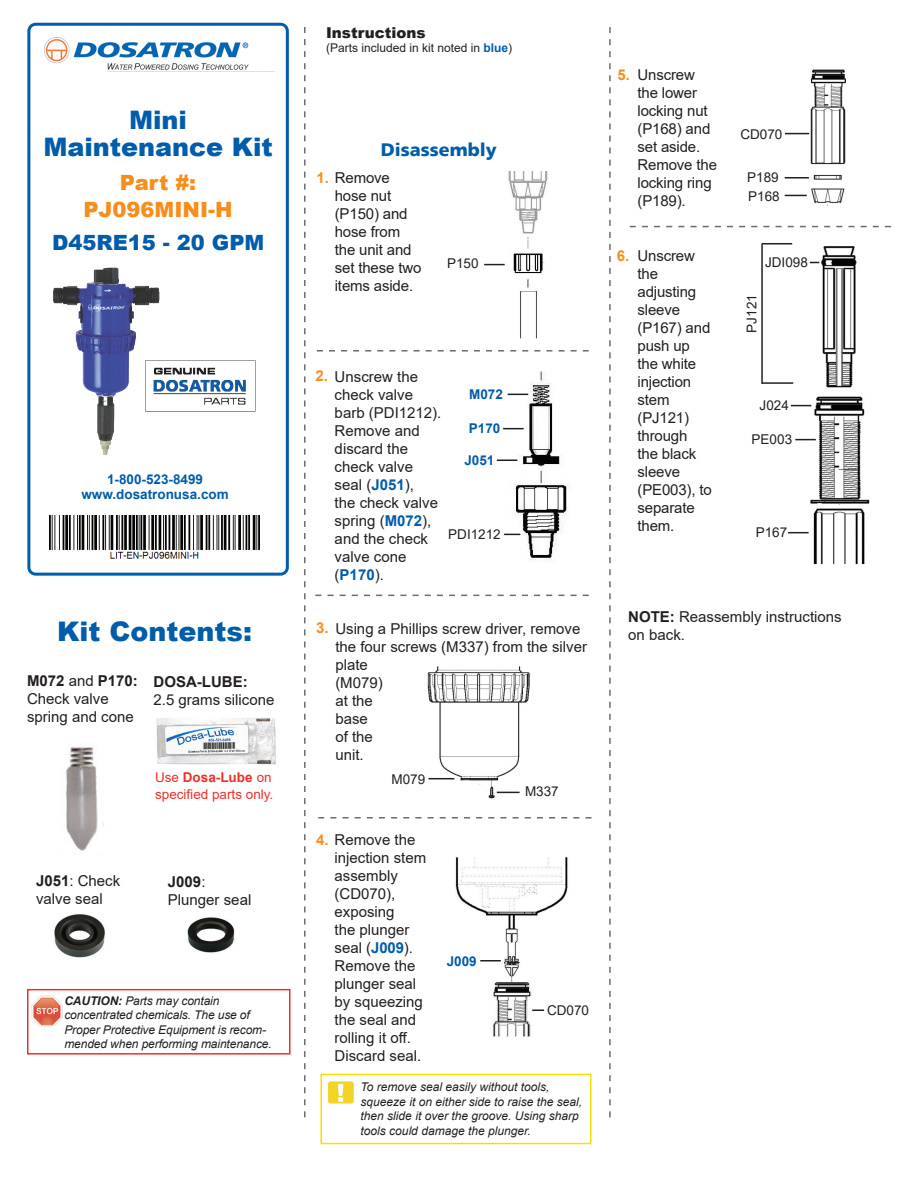
<style>
.page{position:relative;width:918px;height:1188px;background:#fff}
.page>*{position:absolute;margin:0;border:0;box-sizing:border-box;transform-origin:0 0}
.t1{font:900 27px "Arial";color:#015dab}
.t2{font:900 25.5px/27px "Arial";color:#015dab;text-align:center}
.t3{font:900 21px/27px "Arial";color:#f68e1e;text-align:center}
.t4{font:900 21px "Arial";color:#015dab}
.t5{font:900 18px "Frutiger";color:#015dab}
.t6{font:15px/18px "Arial";color:#231f20}
.t7{font:900 15px "Arial";color:#231f20}
.t8{font:700 15px "Arial";color:#231f20}
.t9{font:700 15px "Arial";color:#f68e1e}
.t10{font:13.5px/18.6px "Arial";color:#231f20}
.t11{font:700 13.5px/15px "Arial";color:#015dab;text-align:center}
.t12{font:13.5px/16.2px "Arial";color:#ef3028}
.t13{font:italic 12px/14.4px "Arial";color:#231f20}
.t14{font:12px "Arial";color:#231f20}
.s1{font-weight:700}
.s2{font-weight:700;color:#015dab}
.s3{font-weight:700;color:#f68e1e}
</style>
<div class="page">
<div style="left:27px;top:23px;width:262px;height:553px;border:3px solid #015dab;border-radius:7px"></div>
<img style="left:159px;top:360px;width:97px;height:52px">
<img style="left:427px;top:666px;width:103px;height:133px">
<img style="left:455px;top:857px;width:113px;height:180px">
<img style="left:784px;top:69px;width:62px;height:137px">
<svg style="left:497px;top:792px;width:23px;height:1px"></svg>
<img style="left:53px;top:267px;width:106px;height:188px">
<img style="left:65px;top:747px;width:39px;height:104px">
<svg style="left:317px;top:350px;width:272px;height:2px"></svg>
<img style="left:327px;top:1081px;width:27px;height:23px">
<div style="left:320px;top:1074px;width:272px;height:70px;border:2px solid #ffdc01"></div>
<svg style="left:315px;top:595px;width:274px;height:1px"></svg>
<svg style="left:429px;top:778px;width:25px;height:1px"></svg>
<img style="left:495px;top:171px;width:53px;height:168px">
<svg style="left:484px;top:264px;width:21px;height:1px"></svg>
<img style="left:506px;top:371px;width:63px;height:190px">
<svg style="left:504px;top:534px;width:16px;height:1px"></svg>
<svg style="left:497px;top:460px;width:20px;height:1px"></svg>
<svg style="left:508px;top:394px;width:20px;height:1px"></svg>
<svg style="left:503px;top:428px;width:21px;height:1px"></svg>
<hr style="left:785px;top:177px;width:24px;height:2px;background:#231f20">
<svg style="left:785px;top:195px;width:22px;height:1px"></svg>
<img style="left:156px;top:718px;width:120px;height:47px">
<svg style="left:318px;top:817px;width:274px;height:2px"></svg>
<svg style="left:630px;top:226px;width:261px;height:1px"></svg>
<svg style="left:609px;top:27px;width:2px;height:1091px"></svg>
<svg style="left:304px;top:27px;width:2px;height:1090px"></svg>
<hr style="left:480px;top:960px;width:21px;height:2px;background:#231f20">
<svg style="left:532px;top:1010px;width:12px;height:1px"></svg>
<svg style="left:785px;top:133px;width:24px;height:1px"></svg>
<img style="left:810px;top:246px;width:60px;height:319px">
<svg style="left:791px;top:405px;width:20px;height:1px"></svg>
<svg style="left:795px;top:439px;width:21px;height:1px"></svg>
<hr style="left:762px;top:243px;width:30px;height:2px;background:#231f20">
<hr style="left:762px;top:382px;width:31px;height:2px;background:#231f20">
<hr style="left:761px;top:244px;width:2px;height:140px;background:#231f20">
<svg style="left:788px;top:532px;width:21px;height:1px"></svg>
<img style="left:54px;top:914px;width:51px;height:44px">
<img style="left:187px;top:917px;width:48px;height:36px">
<img style="left:31px;top:996px;width:32px;height:30px">
<div style="left:27px;top:989px;width:264px;height:66px;border:2px solid #ef3028"></div>
<img style="left:50px;top:516px;width:209px;height:43px">
<img style="left:45px;top:37px;width:204px;height:33px">
<h2 class="t2" style="left:43px;top:106px;width:231px">Mini<br>Maintenance Kit</h2>
<h3 class="t3" style="left:83px;top:168px;width:151px">Part #:<br>PJ096MINI-H</h3>
<h3 class="t4" style="left:52px;top:227px;width:214px">D45RE15 - 20 GPM</h3>
<p class="t11" style="left:81px;top:471px;width:149px">1-800-523-8499 www.dosatronusa.com</p>
<h1 class="t1" style="left:57px;top:612px;width:196px">Kit Contents:</h1>
<p class="t6" style="left:27px;top:672px;width:112px"><span class="s1">M072</span> and <span class="s1">P170:<br></span>Check valve spring and cone</p>
<p class="t8" style="left:154px;top:671px;width:96px">DOSA-LUBE:</p>
<p class="t6" style="left:154px;top:690px;width:122px">2.5 grams silicone</p>
<p class="t12" style="left:155px;top:769px;width:120px">Use <span class="s1">Dosa-Lube</span> on specified parts only.</p>
<p class="t6" style="left:36px;top:872px;width:86px"><span class="s1">J051</span>: Check valve seal</p>
<p class="t6" style="left:168px;top:873px;width:85px"><span class="s1">J009</span>:<br>Plunger seal</p>
<p class="t13" style="left:64px;top:994px;width:209px"><span class="s1">CAUTION:</span> Parts may contain concentrated chemicals. The use of Proper Protective Equipment is recom&shy;mended when performing maintenance.</p>
<p class="t7" style="left:326px;top:22px;width:101px">Instructions</p>
<p class="t14" style="left:326px;top:40px;width:188px">(Parts included in kit noted in <span class="s2">blue</span>)</p>
<p class="t5" style="left:381px;top:139px;width:118px">Disassembly</p>
<p class="t6" style="left:335px;top:168px;width:88px;text-indent:-18px"><span class="s3">1.</span> Remove hose nut (P150) and hose from the unit and set these two items aside.</p>
<p class="t10" style="left:447px;top:254px;width:33px">P150</p>
<p class="t9" style="left:315px;top:366px;width:14px">2.</p>
<p class="t6" style="left:335px;top:367px;width:108px">Unscrew the check valve barb (PDI1212).<br>Remove and discard the check valve seal (<span class="s2">J051</span>),<br>the check valve spring (<span class="s2">M072</span>), and the check valve cone (<span class="s2">P170</span>).</p>
<p class="t11" style="left:469px;top:387px;width:35px">M072</p>
<p class="t11" style="left:469px;top:421px;width:33px">P170</p>
<p class="t11" style="left:464px;top:453px;width:32px">J051</p>
<p class="t10" style="left:448px;top:525px;width:54px">PDI1212</p>
<p class="t6" style="left:335px;top:619px;width:253px;text-indent:-19px"><span class="s3">3.</span> Using a Phillips screw driver, remove the four screws (M337) from the silver plate<br>(M079)<br>at the<br>base<br>of the<br>unit.</p>
<p class="t10" style="left:391px;top:770px;width:35px">M079</p>
<p class="t6" style="left:335px;top:830px;width:93px;text-indent:-18px"><span class="s3">4.</span> Remove the injection stem assembly (CD070), exposing<br>the plunger seal (<span class="s2">J009</span>).<br>Remove the plunger seal by squeezing the seal and rolling it off.<br>Discard seal.</p>
<p class="t11" style="left:447px;top:954px;width:32px">J009</p>
<p class="t10" style="left:525px;top:782px;width:35px">M337</p>
<p class="t10" style="left:547px;top:1000px;width:44px">CD070</p>
<p class="t13" style="left:361px;top:1080px;width:223px">To remove seal easily without tools, squeeze it on either side to raise the seal, then slide it over the groove. Using sharp tools could damage the plunger.</p>
<p class="t9" style="left:618px;top:64px;width:14px">5.</p>
<p class="t6" style="left:638px;top:65px;width:81px">Unscrew the lower locking nut (P168) and set aside.<br>Remove the locking ring (P189).</p>
<p class="t9" style="left:617px;top:245px;width:14px">6.</p>
<p class="t6" style="left:638px;top:247px;width:76px">Unscrew the adjusting sleeve (P167) and push up the white injection stem (PJ121) through<br>the black sleeve (PE003), to separate them.</p>
<p class="t10" style="left:740px;top:125px;width:44px">CD070</p>
<p class="t10" style="left:747px;top:168px;width:34px">P189<br>P168</p>
<p class="t10" style="left:765px;top:253px;width:44px">JDI098</p>
<p class="t10" style="left:742px;top:333px;width:40px;rotate:-90deg">PJ121</p>
<p class="t10" style="left:760px;top:395px;width:31px">J024</p>
<p class="t10" style="left:752px;top:430px;width:42px">PE003</p>
<p class="t10" style="left:756px;top:523px;width:33px">P167</p>
<p class="t6" style="left:628px;top:608px;width:215px"><span class="s1">NOTE:</span> Reassembly instructions on back.</p>
</div>
